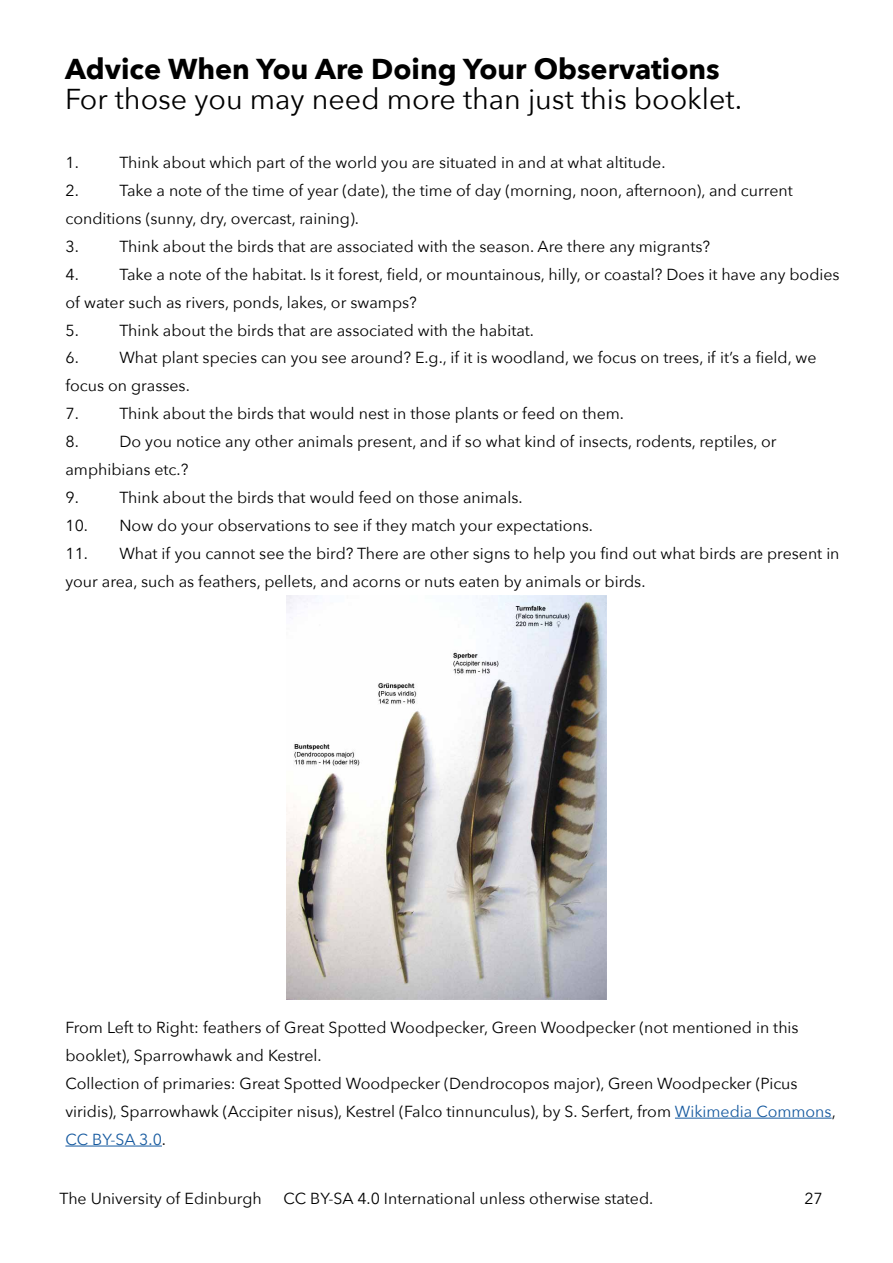
<style>
.page{position:relative;width:893px;height:1263px;background:#fff}
.page>*{position:absolute;margin:0;border:0;box-sizing:border-box;transform-origin:0 0}
.t1{font:28.65px "Avenir Next";color:#000}
.t2{font:700 28.65px "Avenir Next";color:#000}
.t3{font:15.9px/27.9px "Avenir Next";color:#000}
.s1{color:#15599f}
</style>
<div class="page">
<hr style="left:675px;top:1118px;width:157px;height:1px;background:#15599f">
<hr style="left:65px;top:1145px;width:97px;height:1px;background:#15599f">
<img style="left:286px;top:595px;width:321px;height:404px">
<h1 class="t2" style="left:65px;top:44px;width:656px">Advice When You Are Doing Your Observations</h1>
<h1 class="t1" style="left:65px;top:75px;width:679px">For those you may need more than just this booklet.</h1>
<p class="t3" style="left:65px;top:148px;width:15px">1.</p>
<p class="t3" style="left:119px;top:148px;width:548px">Think about which part of the world you are situated in and at what altitude.</p>
<p class="t3" style="left:65px;top:176px;width:15px">2.</p>
<p class="t3" style="left:65px;top:176px;width:729px;text-indent:54px">Take a note of the time of year (date), the time of day (morning, noon, afternoon), and current conditions (sunny, dry, overcast, raining).<br>3.</p>
<p class="t3" style="left:119px;top:232px;width:592px">Think about the birds that are associated with the season. Are there any migrants?</p>
<p class="t3" style="left:65px;top:260px;width:776px;text-indent:54px">Take a note of the habitat. Is it forest, field, or mountainous, hilly, or coastal? Does it have any bodies of water such as rivers, ponds, lakes, or swamps?<br>5.</p>
<p class="t3" style="left:65px;top:260px;width:15px">4.</p>
<p class="t3" style="left:119px;top:315px;width:416px">Think about the birds that are associated with the habitat.</p>
<p class="t3" style="left:65px;top:343px;width:752px;text-indent:54px">What plant species can you see around? E.g., if it is woodland, we focus on trees, if it’s a field, we focus on grasses.<br>7.</p>
<p class="t3" style="left:65px;top:343px;width:15px">6.</p>
<p class="t3" style="left:119px;top:399px;width:506px">Think about the birds that would nest in those plants or feed on them.</p>
<p class="t3" style="left:65px;top:427px;width:713px;text-indent:54px">Do you notice any other animals present, and if so what kind of insects, rodents, reptiles, or amphibians etc.?<br>9.</p>
<p class="t3" style="left:65px;top:427px;width:15px">8.</p>
<p class="t3" style="left:119px;top:483px;width:405px">Think about the birds that would feed on those animals.</p>
<p class="t3" style="left:65px;top:511px;width:529px">10. Now do your observations to see if they match your expectations.</p>
<p class="t3" style="left:65px;top:539px;width:776px">11. What if you cannot see the bird? There are other signs to help you find out what birds are present in your area, such as feathers, pellets, and acorns or nuts eaten by animals or birds.</p>
<p class="t3" style="left:65px;top:1013px;width:772px">From Left to Right: feathers of Great Spotted Woodpecker, Green Woodpecker (not mentioned in this booklet), Sparrowhawk and Kestrel.<br>Collection of primaries: Great Spotted Woodpecker (Dendrocopos major), Green Woodpecker (Picus viridis), Sparrowhawk (Accipiter nisus), Kestrel (Falco tinnunculus), by S. Serfert, from <span class="s1">Wikimedia Commons</span>, <span class="s1">CC BY-SA 3.0</span>.</p>
<p class="t3" style="left:60px;top:1184px;width:204px">The University of Edinburgh</p>
<p class="t3" style="left:284px;top:1184px;width:371px">CC BY-SA 4.0 International unless otherwise stated.</p>
<p class="t3" style="left:804px;top:1184px;width:20px">27</p>
</div>
